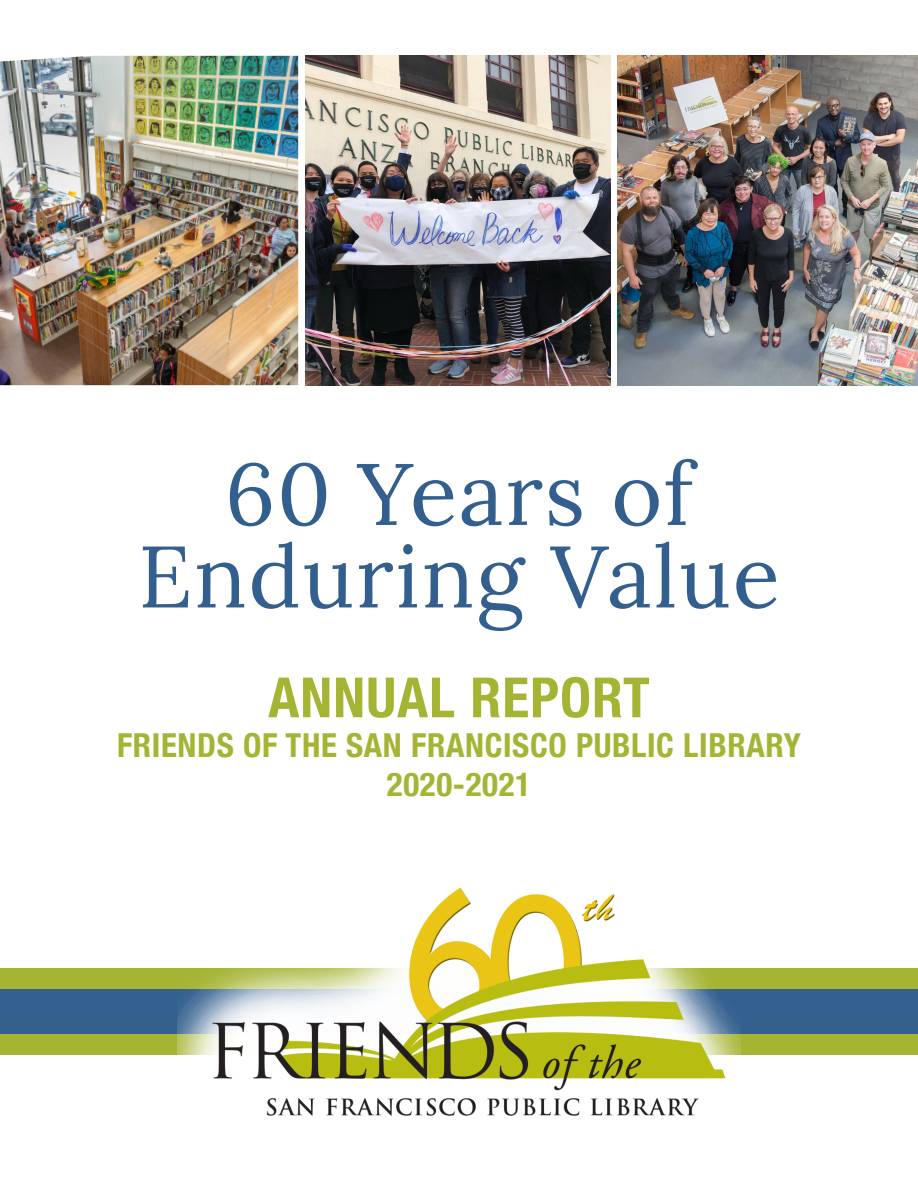
<style>
.page{position:relative;width:918px;height:1188px;background:#fff}
.page>*{position:absolute;margin:0;border:0;box-sizing:border-box;transform-origin:0 0}
.t1{font:87px/82.5px "Lora";letter-spacing:.02em;color:#325f8e;text-align:center}
.t2{font:700 condensed 55.5px "Helvetica Neue";letter-spacing:.02em;color:#a5b433}
.t3{font:700 condensed 33px "Helvetica Neue";letter-spacing:.02em;color:#a5b433}
</style>
<div class="page">
<div style="left:0;top:968px;width:918px;height:87px;background:#a5b433"></div>
<div style="left:0;top:989px;width:918px;height:45px;background:#325f8e"></div>
<img style="left:177px;top:887px;width:564px;height:229px">
<img style="left:0;top:56px;width:298px;height:329px">
<img style="left:306px;top:56px;width:304px;height:329px">
<img style="left:617px;top:56px;width:301px;height:329px">
<p class="t1" style="left:138px;top:453px;width:643px">60 Years of<br>Enduring Value</p>
<p class="t2" style="left:268px;top:651px;width:383px">ANNUAL REPORT</p>
<p class="t3" style="left:117px;top:718px;width:685px">FRIENDS OF THE SAN FRANCISCO PUBLIC LIBRARY</p>
<p class="t3" style="left:387px;top:757px;width:146px">2020-2021</p>
</div>
